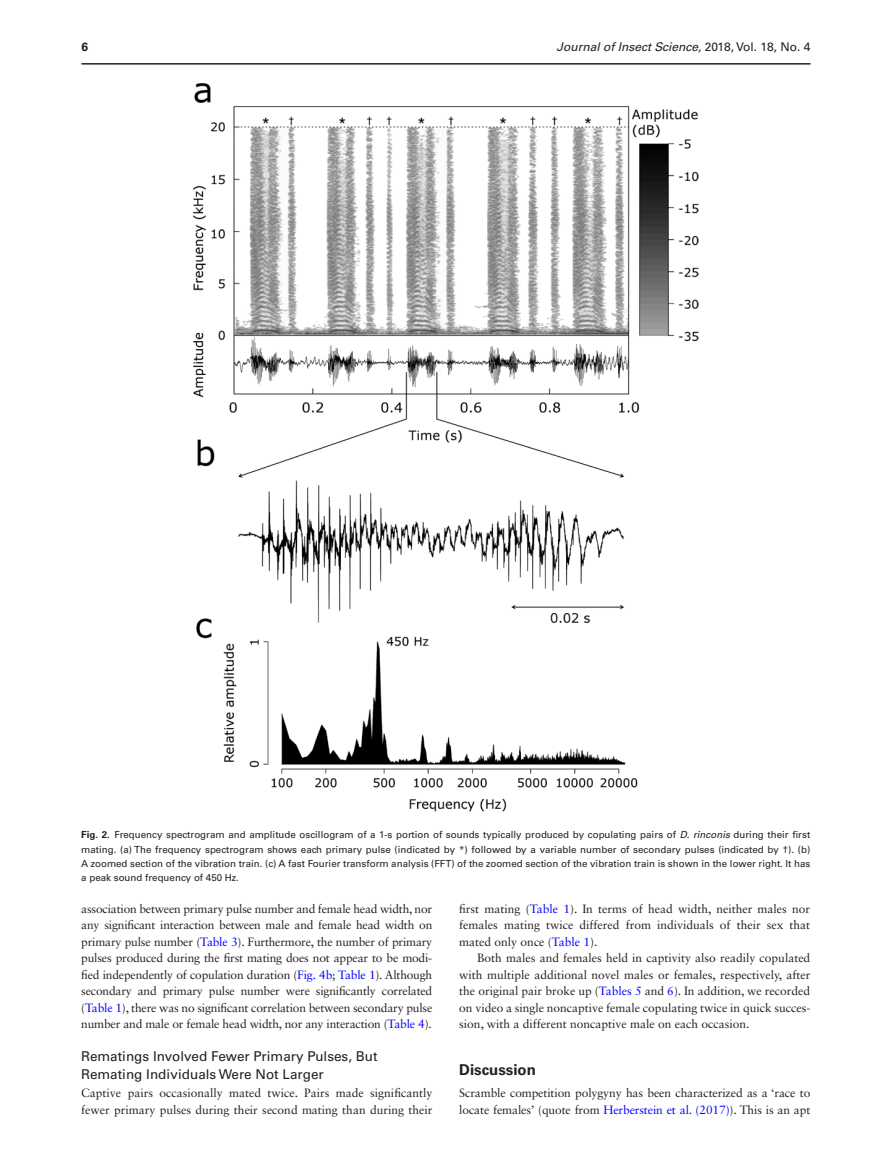
<style>
.page{position:relative;width:893px;height:1174px;background:#fff}
.page>*{position:absolute;margin:0;border:0;box-sizing:border-box;transform-origin:0 0}
.t1{font:700 15px "Univers LT Std";color:#231f20}
.t2{font:13.5px/18px "Univers LT Std";color:#231f20}
.t3{font:12px/16.5px "Sabon LT Std";color:#231f20;text-align:justify}
.t4{font:italic 12px "Univers LT Std";color:#231f20}
.t5{font:700 12px "Univers LT Std";color:#231f20}
.t6{font:9.75px/14.2px "Univers LT Std";color:#231f20;text-align:justify}
.s1{font-style:normal}
.s2{font-weight:700}
.s3{font-style:italic}
.s4{color:#00f}
</style>
<div class="page">
<img style="left:193px;top:83px;width:506px;height:728px">
<hr style="left:81px;top:63px;width:729px;height:2px;background:#231f20">
<p class="t5" style="left:81px;top:40px;width:8px">6</p>
<p class="t4" style="left:557px;top:40px;width:255px">Journal of Insect Science, <span class="s1">2018, Vol. 18, No. 4</span></p>
<p class="t6" style="left:81px;top:827px;width:731px"><span class="s2">Fig. 2.</span> Frequency spectrogram and amplitude oscillogram of a 1-s portion of sounds typically produced by copulating pairs of <span class="s3">D. rinconis</span> during their first mating. (a) The frequency spectrogram shows each primary pulse (indicated by *) followed by a variable number of secondary pulses (indicated by †). (b)<br>A zoomed section of the vibration train. (c) A fast Fourier transform analysis (FFT) of the zoomed section of the vibration train is shown in the lower right. It has a peak sound frequency of 450 Hz.</p>
<p class="t3" style="left:81px;top:900px;width:353px">association between primary pulse number and female head width, nor any significant interaction between male and female head width on primary pulse number (<span class="s4">Table 3</span>). Furthermore, the number of primary pulses produced during the first mating does not appear to be modi&shy;fied independently of copulation duration (<span class="s4">Fig. 4b</span>; <span class="s4">Table 1</span>). Although secondary and primary pulse number were significantly correlated (<span class="s4">Table 1</span>), there was no significant correlation between secondary pulse number and male or female head width, nor any interaction (<span class="s4">Table 4</span>).</p>
<p class="t2" style="left:81px;top:1047px;width:298px">Rematings Involved Fewer Primary Pulses, But<br>Remating Individuals Were Not Larger</p>
<p class="t3" style="left:81px;top:1084px;width:353px">Captive pairs occasionally mated twice. Pairs made significantly fewer primary pulses during their second mating than during their</p>
<p class="t3" style="left:459px;top:900px;width:352px">first mating (<span class="s4">Table 1</span>). In terms of head width, neither males nor females mating twice differed from individuals of their sex that mated only once (<span class="s4">Table 1</span>).</p>
<p class="t3" style="left:459px;top:949px;width:353px;text-indent:18px">Both males and females held in captivity also readily copulated with multiple additional novel males or females, respectively, after the original pair broke up (<span class="s4">Tables 5</span> and <span class="s4">6</span>). In addition, we recorded on video a single noncaptive female copulating twice in quick succes&shy;sion, with a different noncaptive male on each occasion.</p>
<p class="t1" style="left:459px;top:1060px;width:78px">Discussion</p>
<p class="t3" style="left:459px;top:1084px;width:352px">Scramble competition polygyny has been characterized as a ‘race to locate females’ (quote from <span class="s4">Herberstein et al. (2017)</span>). This is an apt</p>
</div>
